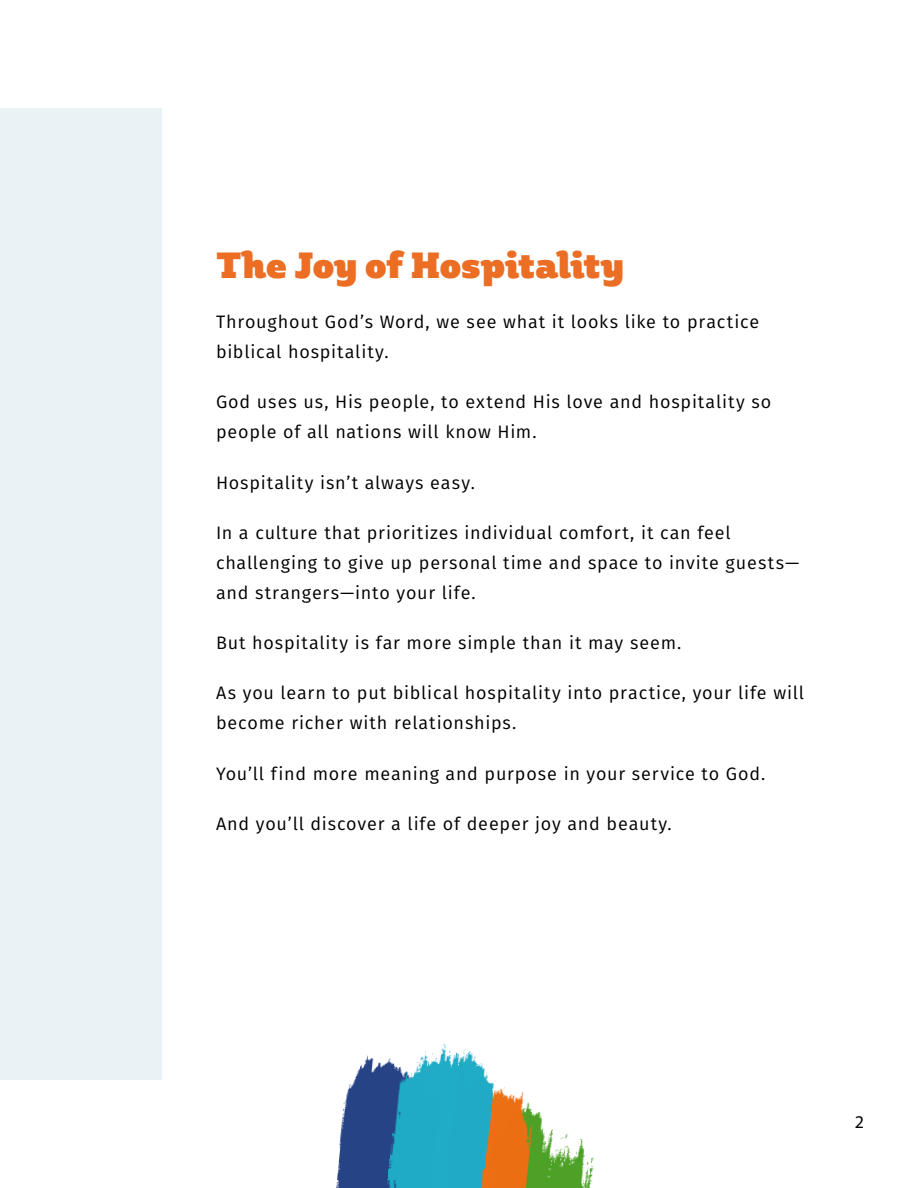
<style>
.page{position:relative;width:918px;height:1188px;background:#fff}
.page>*{position:absolute;margin:0;border:0;box-sizing:border-box;transform-origin:0 0}
.t1{font:36px "Plume Ad";letter-spacing:-.005em;color:#eb6e24}
.t2{font:18px/30px "Fira Sans";letter-spacing:.045em;color:#000}
.t3{font:18px "Myriad Pro";color:#000}
</style>
<div class="page">
<div style="left:0;top:108px;width:162px;height:972px;background:#e9f2f5"></div>
<img style="left:538px;top:1111px;width:56px;height:77px">
<img style="left:336px;top:1055px;width:50px;height:133px">
<img style="left:498px;top:1087px;width:40px;height:101px">
<img style="left:386px;top:1043px;width:112px;height:145px">
<h1 class="t1" style="left:216px;top:242px;width:410px">The Joy of Hospitality</h1>
<p class="t2" style="left:216px;top:306px;width:545px">Throughout God’s Word, we see what it looks like to practice biblical hospitality.</p>
<p class="t2" style="left:216px;top:387px;width:557px">God uses us, His people, to extend His love and hospitality so people of all nations will know Him.</p>
<p class="t2" style="left:216px;top:467px;width:260px">Hospitality isn’t always easy.</p>
<p class="t2" style="left:216px;top:517px;width:585px">In a culture that prioritizes individual comfort, it can feel challenging to give up personal time and space to invite guests— and strangers—into your life.</p>
<p class="t2" style="left:216px;top:627px;width:467px">But hospitality is far more simple than it may seem.</p>
<p class="t2" style="left:216px;top:678px;width:590px">As you learn to put biblical hospitality into practice, your life will become richer with relationships.</p>
<p class="t2" style="left:216px;top:758px;width:551px">You’ll find more meaning and purpose in your service to God.</p>
<p class="t2" style="left:216px;top:808px;width:457px">And you’ll discover a life of deeper joy and beauty.</p>
<p class="t3" style="left:855px;top:1111px;width:11px">2</p>
</div>
